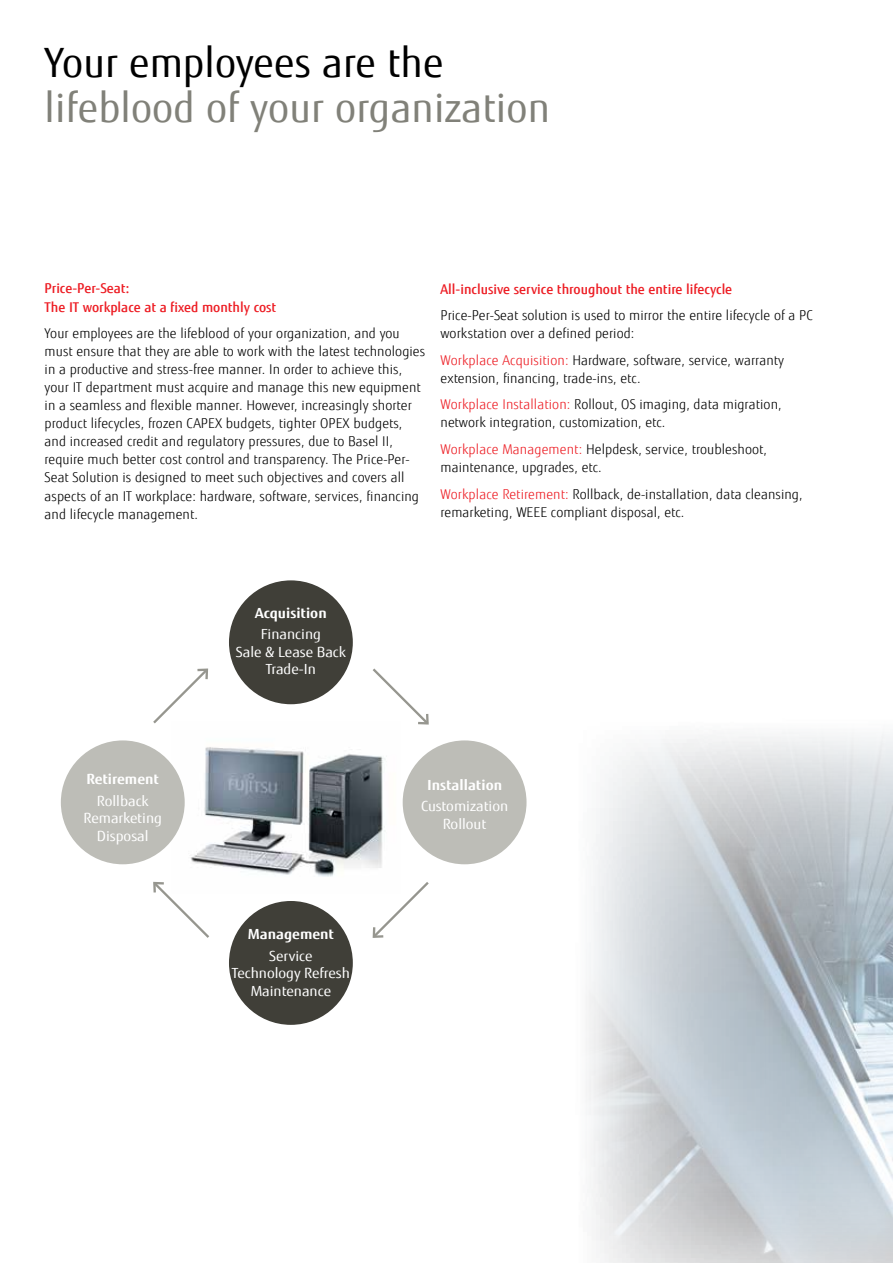
<style>
.page{position:relative;width:893px;height:1263px;background:#fff}
.page>*{position:absolute;margin:0;border:0;box-sizing:border-box;transform-origin:0 0}
.t1{font:40.5px "Fujitsu Sans";letter-spacing:.005em;color:#818179}
.t2{font:40.5px "Fujitsu Sans";letter-spacing:.005em;color:#000}
.t3{font:13.95px/17.5px "Fujitsu Sans";color:#fff;text-align:center;scale:1.06 1}
.t4{font:700 13.95px "Fujitsu Sans";color:#fff;scale:1.06 1}
.t5{font:300 13.5px/18px "Fujitsu Sans";letter-spacing:.005em;color:#000}
.t6{font:500 13.5px/18px "Fujitsu Sans";color:#ed1d24}
.s1{color:#ed1d24}
</style>
<div class="page">
<img style="left:172px;top:747px;width:213px;height:130px">
<div style="left:229px;top:580px;width:124px;height:124px;background:#403f38;border-radius:50%"></div>
<div style="left:229px;top:901px;width:124px;height:124px;background:#403f38;border-radius:50%"></div>
<div style="left:61px;top:740px;width:124px;height:124px;background:#bdbdb7;border-radius:50%"></div>
<div style="left:403px;top:740px;width:123px;height:124px;background:#bdbdb7;border-radius:50%"></div>
<svg style="left:153px;top:668px;width:56px;height:56px"></svg>
<svg style="left:153px;top:881px;width:56px;height:57px"></svg>
<svg style="left:372px;top:882px;width:57px;height:56px"></svg>
<svg style="left:372px;top:668px;width:57px;height:57px"></svg>
<img style="left:586px;top:732px;width:307px;height:531px">
<h1 class="t2" style="left:45px;top:38px;width:400px">Your employees are the</h1>
<h1 class="t1" style="left:45px;top:83px;width:507px">lifeblood of your organization</h1>
<p class="t6" style="left:45px;top:280px;width:233px">Price-Per-Seat:<br>The IT workplace at a fixed monthly cost</p>
<p class="t5" style="left:45px;top:324px;width:382px">Your employees are the lifeblood of your organization, and you must ensure that they are able to work with the latest technologies in a productive and stress-free manner. In order to achieve this, your IT department must acquire and manage this new equipment in a seamless and flexible manner. However, increasingly shorter product lifecycles, frozen CAPEX budgets, tighter OPEX budgets, and increased credit and regulatory pressures, due to Basel II, require much better cost control and transparency. The Price-Per-Seat Solution is designed to meet such objectives and covers all aspects of an IT workplace: hardware, software, services, financing and lifecycle management.</p>
<p class="t6" style="left:441px;top:280px;width:293px">All-inclusive service throughout the entire lifecycle</p>
<p class="t5" style="left:441px;top:306px;width:374px">Price-Per-Seat solution is used to mirror the entire lifecycle of a PC workstation over a defined period:</p>
<p class="t5" style="left:441px;top:351px;width:345px"><span class="s1">Workplace Acquisition:</span> Hardware, software, service, warranty extension, financing, trade-ins, etc.</p>
<p class="t5" style="left:441px;top:396px;width:343px"><span class="s1">Workplace Installation:</span> Rollout, OS imaging, data migration, network integration, customization, etc.</p>
<p class="t5" style="left:441px;top:440px;width:328px"><span class="s1">Workplace Management:</span> Helpdesk, service, troubleshoot, maintenance, upgrades, etc.</p>
<p class="t5" style="left:441px;top:485px;width:364px"><span class="s1">Workplace Retirement:</span> Rollback, de-installation, data cleansing, remarketing, WEEE compliant disposal, etc.</p>
<p class="t4" style="left:255px;top:604px;width:69px">Acquisition</p>
<p class="t3" style="left:236px;top:626px;width:105px">Financing<br>Sale &amp; Lease Back<br>Trade-In</p>
<p class="t4" style="left:86px;top:770px;width:70px">Retirement</p>
<p class="t3" style="left:84px;top:792px;width:76px">Rollback<br>Remarketing<br>Disposal</p>
<p class="t4" style="left:248px;top:925px;width:83px">Management</p>
<p class="t3" style="left:232px;top:947px;width:113px">Service<br>Technology Refresh<br>Maintenance</p>
<p class="t4" style="left:427px;top:776px;width:72px">Installation</p>
<p class="t3" style="left:421px;top:798px;width:84px">Customization<br>Rollout</p>
</div>
